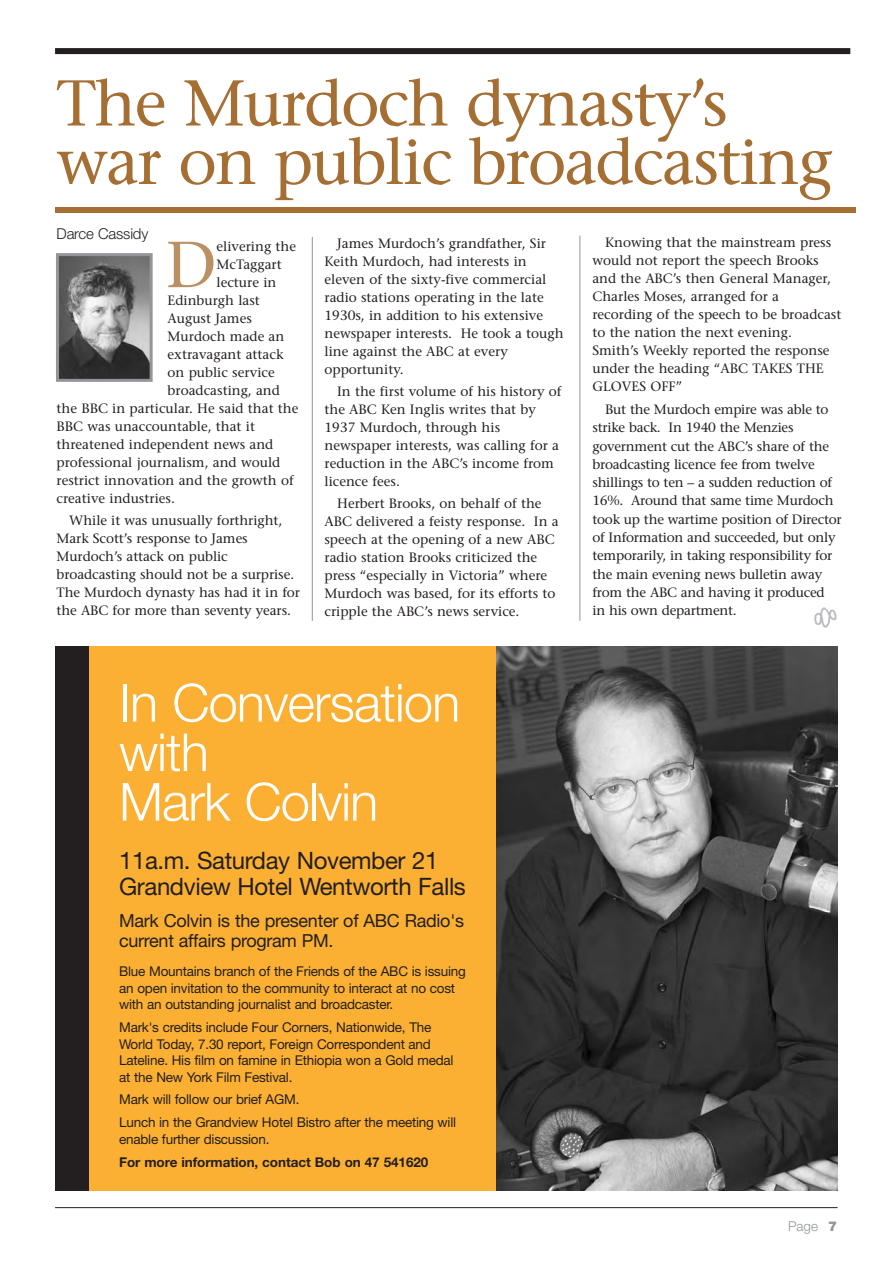
<style>
.page{position:relative;width:893px;height:1263px;background:#fff}
.page>*{position:absolute;margin:0;border:0;box-sizing:border-box;transform-origin:0 0}
.t1{font:64.8px "Stone Serif";color:#bb9063}
.t2{font:64.5px/58.5px "Stone Serif";letter-spacing:-.03em;color:#a56e33}
.t3{font:300 52.5px/49.5px "Helvetica Neue";letter-spacing:-.015em;color:#fff}
.t4{font:24px/25.8px "Helvetica Neue";letter-spacing:-.015em;color:#231f20}
.t5{font:18px/19.5px "Helvetica Neue";letter-spacing:-.015em;color:#231f20}
.t6{font:300 15px "Helvetica Neue";letter-spacing:-.01em;color:#231f20}
.t7{font:13.5px/18px "Stone Serif";color:#231f20}
.t8{font:13.5px/16.5px "Helvetica Neue";letter-spacing:-.015em;color:#231f20}
.t9{font:700 13.5px "Helvetica Neue";letter-spacing:-.005em;color:#231f20}
.t10{font:300 13.5px "Helvetica Neue";color:#939598}
.s1{font-weight:900}
</style>
<div class="page">
<div style="left:55px;top:646px;width:774px;height:545px;background:#fcb033"></div>
<div style="left:55px;top:646px;width:33px;height:545px;background:#231f20"></div>
<hr style="left:55px;top:1207px;width:782px;height:1px;background:#231f20">
<div style="left:55px;top:48px;width:795px;height:6px;background:#231f20"></div>
<img style="left:814px;top:607px;width:23px;height:21px">
<img style="left:496px;top:646px;width:341px;height:545px">
<img style="left:60px;top:257px;width:89px;height:121px">
<div style="left:56px;top:253px;width:97px;height:129px;border:3px solid #939598"></div>
<div style="left:55px;top:207px;width:801px;height:6px;background:#a56e33"></div>
<hr style="left:312px;top:237px;width:1px;height:384px;background:#939598">
<hr style="left:579px;top:236px;width:1px;height:385px;background:#939598">
<h2 class="t2" style="left:57px;top:81px;width:777px">The Murdoch dynasty’s war on public broadcasting</h2>
<p class="t6" style="left:57px;top:229px;width:93px">Darce Cassidy</p>
<p class="t7" style="left:592px;top:235px;width:250px;text-indent:13px">Knowing that the mainstream press would not report the speech Brooks and the ABC’s then General Manager,<br>Charles Moses, arranged for a recording of the speech to be broadcast to the nation the next evening.<br>Smith’s Weekly reported the response under the heading “ABC TAKES THE<br>GLOVES OFF”</p>
<p class="t7" style="left:592px;top:402px;width:251px;text-indent:13px">But the Murdoch empire was able to strike back. In 1940 the Menzies government cut the ABC’s share of the broadcasting licence fee from twelve shillings to ten – a sudden reduction of 16%. Around that same time Murdoch took up the wartime position of Director of Information and succeeded, but only temporarily, in taking responsibility for the main evening news bulletin away from the ABC and having it produced<br>in his own department.</p>
<p class="t7" style="left:324px;top:235px;width:241px;text-indent:13px">James Murdoch’s grandfather, Sir<br>Keith Murdoch, had interests in eleven of the sixty-five commercial radio stations operating in the late<br>1930s, in addition to his extensive newspaper interests. He took a tough line against the ABC at every opportunity.</p>
<p class="t7" style="left:324px;top:384px;width:238px;text-indent:13px">In the first volume of his history of the ABC Ken Inglis writes that by<br>1937 Murdoch, through his newspaper interests, was calling for a reduction in the ABC’s income from licence fees.</p>
<p class="t7" style="left:324px;top:496px;width:236px;text-indent:13px">Herbert Brooks, on behalf of the ABC delivered a feisty response. In a speech at the opening of a new ABC radio station Brooks criticized the press “especially in Victoria” where Murdoch was based, for its efforts to cripple the ABC’s news service.</p>
<h1 class="t1" style="left:166px;top:240px;width:52px">D</h1>
<p class="t7" style="left:217px;top:239px;width:81px">elivering the</p>
<p class="t7" style="left:217px;top:257px;width:67px">McTaggart</p>
<p class="t7" style="left:217px;top:275px;width:61px">lecture in</p>
<p class="t7" style="left:168px;top:293px;width:94px">Edinburgh last</p>
<p class="t7" style="left:168px;top:311px;width:86px">August James</p>
<p class="t7" style="left:168px;top:329px;width:118px">Murdoch made an</p>
<p class="t7" style="left:168px;top:347px;width:117px">extravagant attack</p>
<p class="t7" style="left:168px;top:365px;width:109px">on public service</p>
<p class="t7" style="left:168px;top:383px;width:114px">broadcasting, and</p>
<p class="t7" style="left:57px;top:401px;width:243px">the BBC in particular. He said that the</p>
<p class="t7" style="left:57px;top:419px;width:200px">BBC was unaccountable, that it</p>
<p class="t7" style="left:57px;top:437px;width:218px">threatened independent news and</p>
<p class="t7" style="left:57px;top:455px;width:225px">professional journalism, and would</p>
<p class="t7" style="left:57px;top:473px;width:239px">restrict innovation and the growth of</p>
<p class="t7" style="left:57px;top:491px;width:120px">creative industries.</p>
<p class="t7" style="left:57px;top:513px;width:245px;text-indent:13px">While it was unusually forthright, Mark Scott’s response to James Murdoch’s attack on public broadcasting should not be a surprise.<br>The Murdoch dynasty has had it in for the ABC for more than seventy years.</p>
<h3 class="t3" style="left:119px;top:683px;width:343px">In Conversation with<br>Mark Colvin</h3>
<h3 class="t4" style="left:119px;top:850px;width:348px">11a.m. Saturday November 21<br>Grandview Hotel Wentworth Falls</h3>
<h3 class="t5" style="left:119px;top:913px;width:346px">Mark Colvin is the presenter of ABC Radio's current affairs program PM.</h3>
<p class="t8" style="left:119px;top:964px;width:348px">Blue Mountains branch of the Friends of the ABC is issuing an open invitation to the community to interact at no cost with an outstanding journalist and broadcaster.</p>
<p class="t8" style="left:119px;top:1020px;width:336px">Mark's credits include Four Corners, Nationwide, The World Today, 7.30 report, Foreign Correspondent and Lateline. His film on famine in Ethiopia won a Gold medal at the New York Film Festival.</p>
<p class="t8" style="left:119px;top:1089px;width:338px;line-height:23px">Mark will follow our brief AGM.<br>Lunch in the Grandview Hotel Bistro after the meeting will</p>
<p class="t8" style="left:119px;top:1132px;width:152px">enable further discussion.</p>
<p class="t9" style="left:119px;top:1157px;width:311px">For more information, contact Bob on 47 541620</p>
<p class="t10" style="left:788px;top:1221px;width:50px">Page <span class="s1">7</span></p>
</div>
